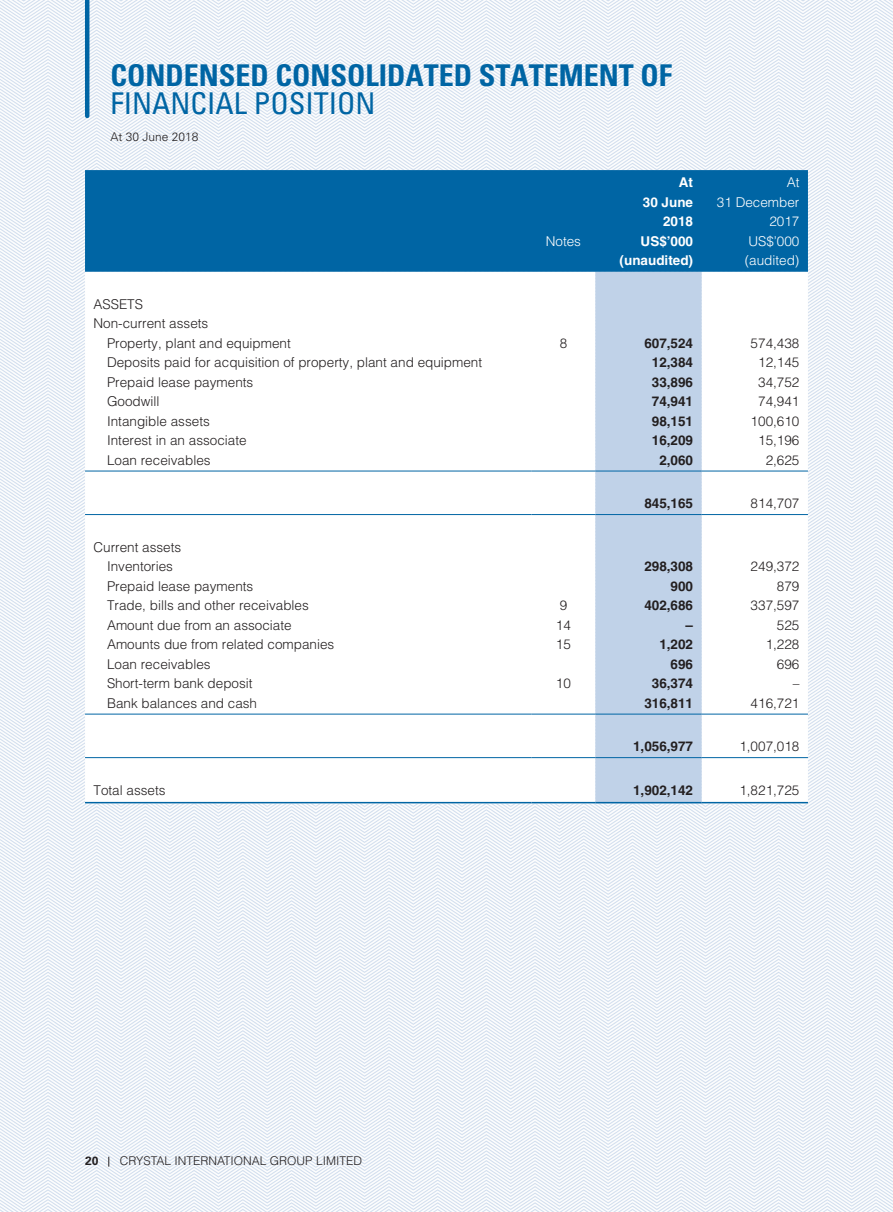
<style>
.page{position:relative;width:893px;height:1212px;background:#fff}
.page>*{position:absolute;margin:0;border:0;box-sizing:border-box;transform-origin:0 0}
.t1{font:700 condensed 30px "Univers LT Std";color:#0065a4}
.t2{font:condensed 30px "Univers LT Std";color:#0065a4}
._50_Table_txt{font:300 13.5px "Helvetica LT Std";color:#231f20}
._50_Table_txt-2{font:700 13.5px "Helvetica LT Std";color:#231f20}
._50_Table_txt-3{font:300 13.5px "Helvetica LT Std";color:#fff}
._50_Table_txt-4{font:700 13.5px "Helvetica LT Std";color:#fff}
.t3{font:300 12px "Helvetica LT Std";color:#231f20}
.t4{font:300 12px "Univers LT Std";color:#231f20}
.t5{font:700 12px "Univers LT Std";color:#231f20}
</style>
<div class="page">
<img style="left:0;top:0;width:893px;height:1212px">
<hr style="left:85px;top:0;width:4px;height:116px;background:#0065a4">
<div style="left:85px;top:170px;width:723px;height:102px;background:#0065a4"></div>
<svg style="left:85px;top:272px;width:723px;height:530px"></svg>
<div style="left:595px;top:272px;width:107px;height:530px;background:#c0d2e8"></div>
<hr style="left:85px;top:471px;width:446px;height:1px;background:#0065a4">
<hr style="left:531px;top:471px;width:64px;height:1px;background:#0065a4">
<hr style="left:595px;top:471px;width:107px;height:1px;background:#0065a4">
<hr style="left:702px;top:471px;width:106px;height:1px;background:#0065a4">
<hr style="left:85px;top:514px;width:446px;height:1px;background:#0065a4">
<hr style="left:531px;top:514px;width:64px;height:1px;background:#0065a4">
<hr style="left:595px;top:514px;width:107px;height:1px;background:#0065a4">
<hr style="left:702px;top:514px;width:106px;height:1px;background:#0065a4">
<hr style="left:85px;top:714px;width:446px;height:1px;background:#0065a4">
<hr style="left:531px;top:714px;width:64px;height:1px;background:#0065a4">
<hr style="left:595px;top:714px;width:107px;height:1px;background:#0065a4">
<hr style="left:702px;top:714px;width:106px;height:1px;background:#0065a4">
<hr style="left:85px;top:757px;width:446px;height:1px;background:#0065a4">
<hr style="left:531px;top:757px;width:64px;height:1px;background:#0065a4">
<hr style="left:595px;top:757px;width:107px;height:1px;background:#0065a4">
<hr style="left:702px;top:757px;width:106px;height:1px;background:#0065a4">
<hr style="left:85px;top:802px;width:446px;height:1px;background:#0065a4">
<hr style="left:531px;top:802px;width:64px;height:1px;background:#0065a4">
<hr style="left:595px;top:802px;width:107px;height:1px;background:#0065a4">
<hr style="left:702px;top:802px;width:106px;height:1px;background:#0065a4">
<p class="t1" style="left:111px;top:56px;width:563px">CONDENSED CONSOLIDATED STATEMENT OF</p>
<p class="t2" style="left:111px;top:84px;width:267px">FINANCIAL POSITION</p>
<p class="t4" style="left:111px;top:129px;width:90px">At 30 June 2018</p>
<p class="_50_Table_txt-4" style="left:679px;top:174px;width:16px">At</p>
<p class="_50_Table_txt-3" style="left:787px;top:174px;width:14px">At</p>
<p class="_50_Table_txt-4" style="left:643px;top:194px;width:52px">30 June</p>
<p class="_50_Table_txt-3" style="left:717px;top:194px;width:84px">31 December</p>
<p class="_50_Table_txt-4" style="left:663px;top:213px;width:32px">2018</p>
<p class="_50_Table_txt-3" style="left:769px;top:213px;width:32px">2017</p>
<p class="_50_Table_txt-3" style="left:546px;top:233px;width:37px">Notes</p>
<p class="_50_Table_txt-4" style="left:641px;top:233px;width:54px">US$’000</p>
<p class="_50_Table_txt-3" style="left:748px;top:233px;width:53px">US$’000</p>
<p class="_50_Table_txt-4" style="left:620px;top:252px;width:75px">(unaudited)</p>
<p class="_50_Table_txt-3" style="left:745px;top:252px;width:56px">(audited)</p>
<p class="_50_Table_txt" style="left:94px;top:295px;width:51px">ASSETS</p>
<p class="_50_Table_txt" style="left:94px;top:315px;width:116px">Non-current assets</p>
<p class="_50_Table_txt" style="left:107px;top:334px;width:185px">Property, plant and equipment</p>
<p class="_50_Table_txt" style="left:560px;top:334px;width:9px">8</p>
<p class="_50_Table_txt-2" style="left:644px;top:335px;width:50px">607,524</p>
<p class="_50_Table_txt" style="left:751px;top:334px;width:50px">574,438</p>
<p class="_50_Table_txt" style="left:107px;top:354px;width:377px">Deposits paid for acquisition of property, plant and equipment</p>
<p class="_50_Table_txt-2" style="left:652px;top:354px;width:43px">12,384</p>
<p class="_50_Table_txt" style="left:758px;top:354px;width:43px">12,145</p>
<p class="_50_Table_txt" style="left:107px;top:373px;width:148px">Prepaid lease payments</p>
<p class="_50_Table_txt-2" style="left:652px;top:374px;width:43px">33,896</p>
<p class="_50_Table_txt" style="left:758px;top:373px;width:43px">34,752</p>
<p class="_50_Table_txt" style="left:107px;top:393px;width:54px">Goodwill</p>
<p class="_50_Table_txt-2" style="left:652px;top:393px;width:43px">74,941</p>
<p class="_50_Table_txt" style="left:758px;top:393px;width:43px">74,941</p>
<p class="_50_Table_txt" style="left:107px;top:412px;width:104px">Intangible assets</p>
<p class="_50_Table_txt-2" style="left:652px;top:413px;width:43px">98,151</p>
<p class="_50_Table_txt" style="left:751px;top:412px;width:50px">100,610</p>
<p class="_50_Table_txt" style="left:107px;top:432px;width:141px">Interest in an associate</p>
<p class="_50_Table_txt-2" style="left:652px;top:432px;width:43px">16,209</p>
<p class="_50_Table_txt" style="left:758px;top:432px;width:43px">15,196</p>
<p class="_50_Table_txt" style="left:107px;top:451px;width:105px">Loan receivables</p>
<p class="_50_Table_txt-2" style="left:659px;top:452px;width:35px">2,060</p>
<p class="_50_Table_txt" style="left:766px;top:451px;width:35px">2,625</p>
<p class="_50_Table_txt-2" style="left:644px;top:495px;width:50px">845,165</p>
<p class="_50_Table_txt" style="left:751px;top:495px;width:50px">814,707</p>
<p class="_50_Table_txt" style="left:94px;top:538px;width:89px">Current assets</p>
<p class="_50_Table_txt" style="left:107px;top:558px;width:68px">Inventories</p>
<p class="_50_Table_txt-2" style="left:644px;top:558px;width:50px">298,308</p>
<p class="_50_Table_txt" style="left:751px;top:558px;width:50px">249,372</p>
<p class="_50_Table_txt" style="left:107px;top:577px;width:148px">Prepaid lease payments</p>
<p class="_50_Table_txt-2" style="left:671px;top:578px;width:24px">900</p>
<p class="_50_Table_txt" style="left:777px;top:577px;width:24px">879</p>
<p class="_50_Table_txt" style="left:107px;top:597px;width:203px">Trade, bills and other receivables</p>
<p class="_50_Table_txt" style="left:560px;top:597px;width:9px">9</p>
<p class="_50_Table_txt-2" style="left:644px;top:597px;width:50px">402,686</p>
<p class="_50_Table_txt" style="left:751px;top:597px;width:50px">337,597</p>
<p class="_50_Table_txt" style="left:107px;top:616px;width:186px">Amount due from an associate</p>
<p class="_50_Table_txt" style="left:556px;top:616px;width:17px">14</p>
<p class="_50_Table_txt-2" style="left:686px;top:617px;width:9px">–</p>
<p class="_50_Table_txt" style="left:777px;top:616px;width:24px">525</p>
<p class="_50_Table_txt" style="left:107px;top:636px;width:229px">Amounts due from related companies</p>
<p class="_50_Table_txt" style="left:556px;top:636px;width:17px">15</p>
<p class="_50_Table_txt-2" style="left:659px;top:636px;width:35px">1,202</p>
<p class="_50_Table_txt" style="left:766px;top:636px;width:35px">1,228</p>
<p class="_50_Table_txt" style="left:107px;top:655px;width:105px">Loan receivables</p>
<p class="_50_Table_txt-2" style="left:671px;top:656px;width:24px">696</p>
<p class="_50_Table_txt" style="left:777px;top:655px;width:24px">696</p>
<p class="_50_Table_txt" style="left:107px;top:675px;width:147px">Short-term bank deposit</p>
<p class="_50_Table_txt" style="left:556px;top:675px;width:17px">10</p>
<p class="_50_Table_txt-2" style="left:652px;top:675px;width:43px">36,374</p>
<p class="_50_Table_txt" style="left:793px;top:675px;width:8px">–</p>
<p class="_50_Table_txt" style="left:107px;top:694px;width:152px">Bank balances and cash</p>
<p class="_50_Table_txt-2" style="left:644px;top:695px;width:50px">316,811</p>
<p class="_50_Table_txt" style="left:751px;top:694px;width:50px">416,721</p>
<p class="_50_Table_txt-2" style="left:633px;top:738px;width:62px">1,056,977</p>
<p class="_50_Table_txt" style="left:739px;top:738px;width:62px">1,007,018</p>
<p class="_50_Table_txt" style="left:94px;top:781px;width:74px">Total assets</p>
<p class="_50_Table_txt-2" style="left:633px;top:782px;width:62px">1,902,142</p>
<p class="_50_Table_txt" style="left:739px;top:781px;width:62px">1,821,725</p>
<p class="t5" style="left:85px;top:1154px;width:15px">20</p>
<p class="t3" style="left:120px;top:1153px;width:244px">CRYSTAL INTERNATIONAL GROUP LIMITED</p>
</div>
